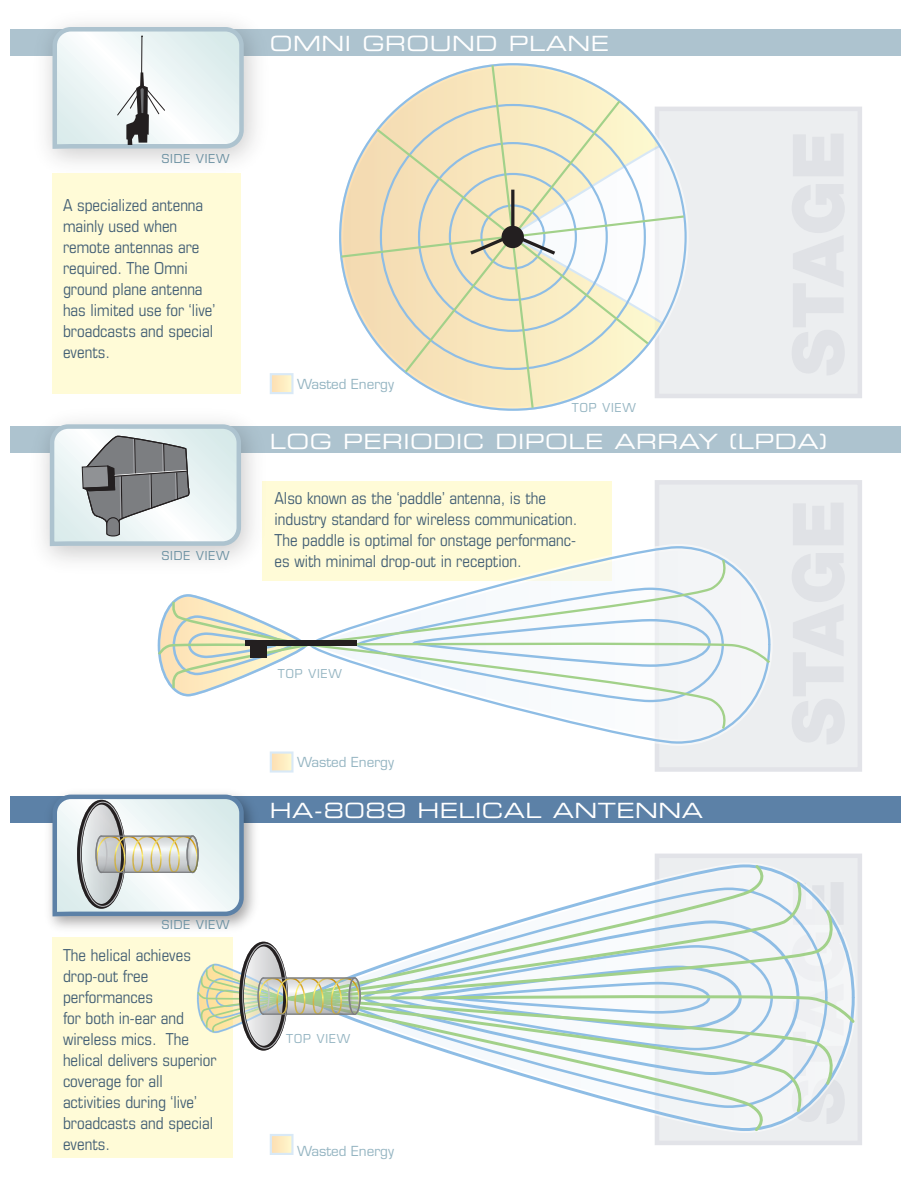
<style>
.page{position:relative;width:918px;height:1188px;background:#fff}
.page>*{position:absolute;margin:0;border:0;box-sizing:border-box;transform-origin:0 0}
.t1{font:21px "Eurostile Extended Two";letter-spacing:.025em;color:#fff}
.t2{font:condensed 16.5px/21px "Eurostile";color:#435f75}
.t3{font:13.5px "Eurostile";color:#95b5c2}
.t4{font:12px "Eurostile";letter-spacing:.075em;color:#6c91a2}
.t5{font:12px "Eurostile";letter-spacing:.075em;color:#95b5c2}
</style>
<div class="page">
<div style="left:657px;top:856px;width:203px;height:287px;background:#eceef0"></div>
<div style="left:655px;top:854px;width:207px;height:291px;border:4px solid #e2e3e8"></div>
<div style="left:657px;top:482px;width:203px;height:287px;background:#eceef0"></div>
<div style="left:655px;top:480px;width:207px;height:292px;border:4px solid #e2e3e8"></div>
<div style="left:657px;top:109px;width:203px;height:287px;background:#eceef0"></div>
<div style="left:655px;top:107px;width:207px;height:291px;border:4px solid #e2e3e8"></div>
<svg style="left:792px;top:184px;width:52px;height:191px"></svg>
<svg style="left:793px;top:134px;width:50px;height:42px"></svg>
<svg style="left:792px;top:553px;width:52px;height:191px"></svg>
<svg style="left:793px;top:503px;width:50px;height:42px"></svg>
<div style="left:262px;top:481px;width:349px;height:99px;background:#fffbd7"></div>
<div style="left:52px;top:938px;width:181px;height:220px;background:#fffbd7"></div>
<div style="left:10px;top:427px;width:891px;height:26px;background:#adc3cf"></div>
<div style="left:10px;top:29px;width:891px;height:27px;background:#adc3cf"></div>
<div style="left:10px;top:797px;width:891px;height:26px;background:#5c81a7"></div>
<img style="left:39px;top:796px;width:225px;height:142px">
<svg style="left:599px;top:546px;width:124px;height:199px"></svg>
<svg style="left:156px;top:558px;width:615px;height:173px"></svg>
<svg style="left:556px;top:864px;width:220px;height:45px"></svg>
<svg style="left:655px;top:1124px;width:120px;height:9px"></svg>
<svg style="left:477px;top:909px;width:366px;height:24px"></svg>
<div style="left:245px;top:640px;width:112px;height:5px;background:#231f20"></div>
<div style="left:250px;top:645px;width:16px;height:12px;background:#231f20"></div>
<svg style="left:339px;top:63px;width:347px;height:347px"></svg>
<div style="left:502px;top:226px;width:22px;height:22px;background:#231f20;border-radius:50%"></div>
<svg style="left:196px;top:933px;width:659px;height:191px"></svg>
<hr style="left:263px;top:977px;width:91px;height:2px;background:#7c7e81">
<hr style="left:263px;top:1014px;width:91px;height:1px;background:#7c7e81">
<svg style="left:349px;top:978px;width:11px;height:36px"></svg>
<div style="left:349px;top:977px;width:12px;height:38px;border:1px solid #7c7e81;border-radius:50%"></div>
<svg style="left:47px;top:422px;width:196px;height:126px"></svg>
<svg style="left:50px;top:793px;width:196px;height:126px"></svg>
<hr style="left:101px;top:836px;width:91px;height:1px;background:#7c7e81">
<hr style="left:101px;top:872px;width:91px;height:1px;background:#7c7e81">
<svg style="left:187px;top:836px;width:11px;height:36px"></svg>
<div style="left:186px;top:835px;width:13px;height:38px;border:1px solid #7c7e81;border-radius:50%"></div>
<div style="left:52px;top:173px;width:189px;height:220px;background:#fffbd7"></div>
<svg style="left:50px;top:25px;width:196px;height:126px"></svg>
<svg style="left:271px;top:374px;width:21px;height:19px"></svg>
<div style="left:271px;top:753px;width:21px;height:18px;background:#feebbf"></div>
<svg style="left:271px;top:1135px;width:21px;height:19px"></svg>
<p class="t4" style="left:162px;top:152px;width:65px">SI DE VIEW</p>
<p class="t2" style="left:63px;top:194px;width:154px">A specialized antenna mainly used when remote antennas are required. The Omni ground plane antenna has limited use for ‘live’ broadcasts and special events.</p>
<p class="t4" style="left:162px;top:548px;width:65px">SI DE VIEW</p>
<p class="t4" style="left:162px;top:918px;width:65px">SI DE VIEW</p>
<p class="t2" style="left:63px;top:944px;width:155px">The helical achieves drop-out free performances<br>for both in-ear and wireless mics. The helical delivers superior coverage for all activities during ‘live’ broadcasts and special events.</p>
<p class="t1" style="left:270px;top:29px;width:66px">OMNI</p>
<p class="t1" style="left:362px;top:29px;width:112px">GROUND</p>
<p class="t1" style="left:509px;top:29px;width:41px">PLANE</p>
<p class="t3" style="left:297px;top:376px;width:98px">WASTED ENERGY</p>
<p class="t5" style="left:572px;top:400px;width:61px">TOP VI EW</p>
<p class="t1" style="left:270px;top:427px;width:39px">LOG</p>
<p class="t1" style="left:343px;top:427px;width:39px">PERIODIC</p>
<p class="t1" style="left:495px;top:427px;width:41px">DIPOLE</p>
<p class="t1" style="left:614px;top:427px;width:44px">ARRA</p>
<p class="t1" style="left:698px;top:427px;width:130px">Y (LPDA)</p>
<p class="t2" style="left:274px;top:487px;width:304px">Also known as the ‘paddle’ antenna, is the industry standard for wireless communication.<br>The paddle is optimal for onstage performanc&shy;es with minimal drop-out in reception.</p>
<p class="t5" style="left:278px;top:667px;width:61px">TOP VI EW</p>
<p class="t3" style="left:297px;top:754px;width:98px">WASTED ENERGY</p>
<p class="t1" style="left:270px;top:796px;width:167px">HA-8089 HELICAL</p>
<p class="t1" style="left:553px;top:796px;width:23px">ANTENNA</p>
<p class="t5" style="left:286px;top:1031px;width:61px">TOP VI EW</p>
<p class="t3" style="left:297px;top:1143px;width:98px">WASTED ENERGY</p>
</div>
